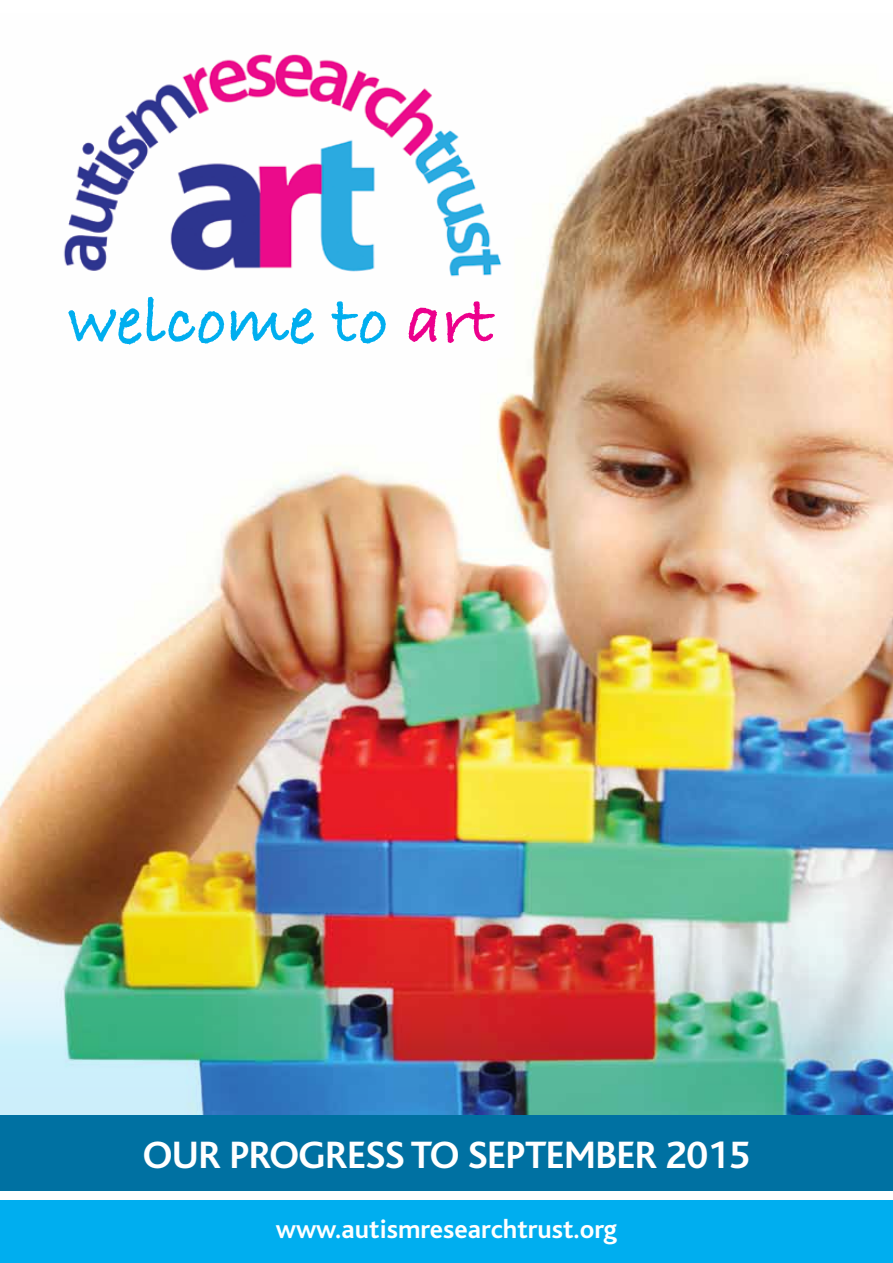
<style>
.page{position:relative;width:893px;height:1263px;background:#fff}
.page>*{position:absolute;margin:0;border:0;box-sizing:border-box;transform-origin:0 0}
.t1{font:700 70.5px "Bradley Hand ITC";color:#00aeef}
.t2{font:700 39.9px "Bliss";letter-spacing:-.015em;color:#fff}
.t3{font:700 27px "Bliss";color:#fff}
.s1{color:#ec008c}
</style>
<div class="page">
<div style="left:0;top:1200px;width:893px;height:63px;background:#00aeef"></div>
<img style="left:0;top:54px;width:893px;height:1061px">
<div style="left:0;top:1115px;width:893px;height:75px;background:#0071a2"></div>
<h1 class="t1" style="left:68px;top:281px;width:428px">welcome to <span class="s1">art</span></h1>
<h2 class="t2" style="left:143px;top:1134px;width:609px">OUR PROGRESS TO SEPTEMBER 2015</h2>
<p class="t3" style="left:276px;top:1215px;width:343px">www.autismresearchtrust.org</p>
</div>
